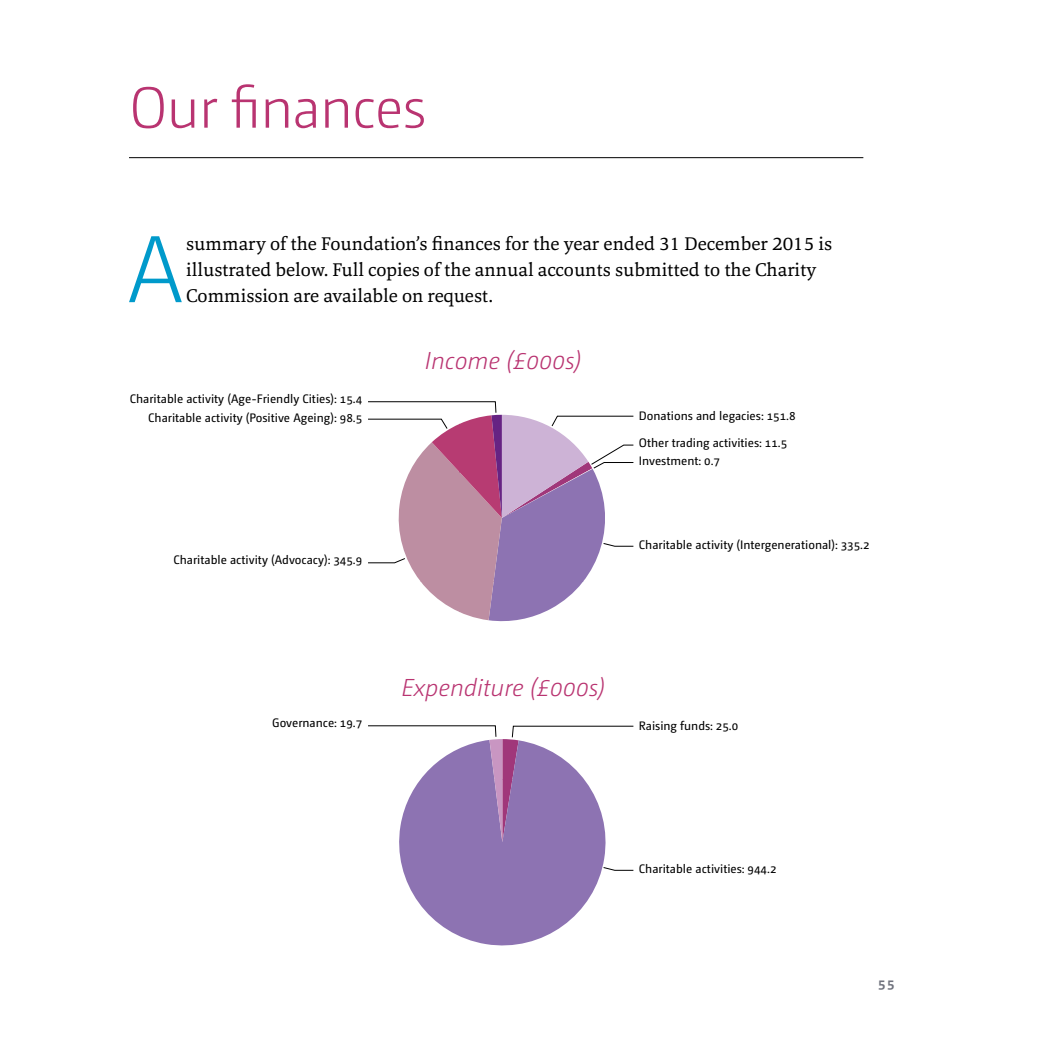
<style>
.page{position:relative;width:1042px;height:1042px;background:#fff}
.page>*{position:absolute;margin:0;border:0;box-sizing:border-box;transform-origin:0 0}
.t1{font:300 94.85px "Camingo Dos";color:#009acb}
.t2{font:300 57.75px "Camingo Dos";letter-spacing:-.02em;color:#b93471}
.t3{font:italic 300 24.5px "Camingo Dos";color:#b93471}
.t4{font:19.25px/26.2px "Marbach";color:#000}
.t5{font:700 14px "Camingo Dos";color:#6f727d}
.t6{font:12.25px/17.5px "Camingo Dos";color:#000}
</style>
<div class="page">
<hr style="left:129px;top:157px;width:734px;height:1px;background:#000">
<svg style="left:368px;top:401px;width:266px;height:221px"></svg>
<svg style="left:613px;top:869px;width:21px;height:2px"></svg>
<svg style="left:399px;top:842px;width:214px;height:104px;fill:#8d73b2"></svg>
<svg style="left:368px;top:725px;width:266px;height:117px"></svg>
<h2 class="t2" style="left:129px;top:75px;width:299px">Our finances</h2>
<h1 class="t1" style="left:127px;top:215px;width:58px">A</h1>
<h3 class="t4" style="left:186px;top:230px;width:647px">summary of the Foundation’s finances for the year ended 31 December 2015 is illustrated below. Full copies of the annual accounts submitted to the Charity<br>Commission are available on request.</h3>
<p class="t6" style="left:130px;top:390px;width:234px">Charitable activity (Age-Friendly Cities): 15.4</p>
<p class="t6" style="left:148px;top:409px;width:215px">Charitable activity (Positive Ageing): 98.5</p>
<p class="t6" style="left:173px;top:551px;width:190px">Charitable activity (Advocacy): 345.9</p>
<h3 class="t3" style="left:425px;top:347px;width:158px">Income (£000s)</h3>
<p class="t6" style="left:639px;top:407px;width:158px">Donations and legacies: 151.8</p>
<p class="t6" style="left:639px;top:434px;width:150px">Other trading activities: 11.5<br>Investment: 0.7</p>
<p class="t6" style="left:639px;top:409px;width:83px">Investment: 0.7</p>
<p class="t6" style="left:639px;top:536px;width:232px">Charitable activity (Intergenerational): 335.2</p>
<p class="t6" style="left:272px;top:714px;width:91px">Governance: 19.7</p>
<h3 class="t3" style="left:401px;top:673px;width:205px">Expenditure (£000s)</h3>
<p class="t6" style="left:639px;top:717px;width:101px">Raising funds: 25.0</p>
<p class="t6" style="left:639px;top:860px;width:139px">Charitable activities: 944.2</p>
<p class="t5" style="left:878px;top:974px;width:18px">55</p>
</div>
